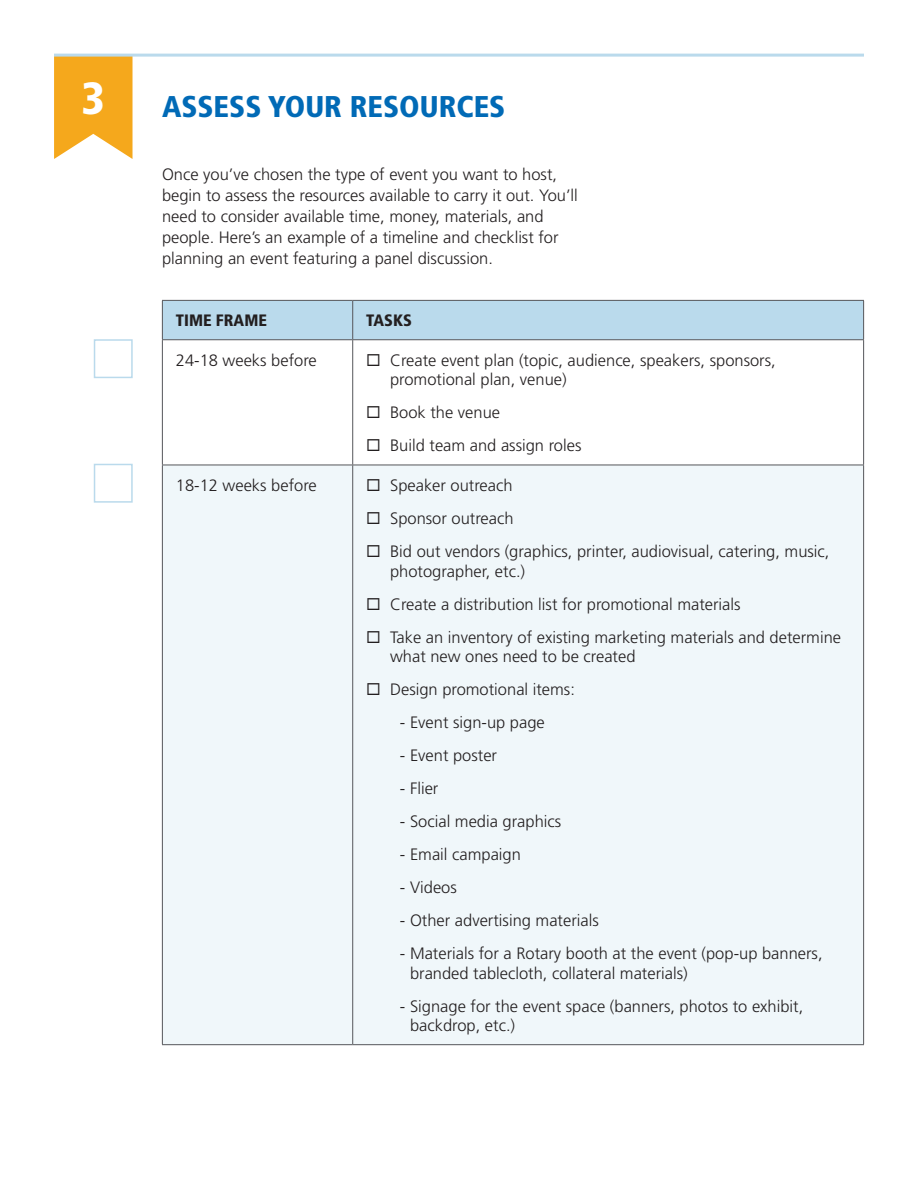
<style>
.page{position:relative;width:918px;height:1188px;background:#fff}
.page>*{position:absolute;margin:0;border:0;box-sizing:border-box;transform-origin:0 0}
.t1{font:900 condensed 45px "Frutiger LT Std";color:#fff}
.t2{font:900 condensed 30px "Frutiger LT Std";color:#016ab6}
.t3{font:300 16.5px/19.5px "Frutiger LT Std";color:#231f20}
.t4{font:900 condensed 16.5px "Frutiger LT Std";color:#231f20}
</style>
<div class="page">
<svg style="left:54px;top:57px;width:79px;height:102px;background:#f6b339"></svg>
<hr style="left:54px;top:54px;width:810px;height:3px;background:#badaec">
<div style="left:163px;top:301px;width:700px;height:38px;background:#badaec"></div>
<div style="left:163px;top:466px;width:700px;height:578px;background:#f0f7fa"></div>
<hr style="left:162px;top:300px;width:191px;height:1px;background:#55565a">
<hr style="left:162px;top:301px;width:1px;height:38px;background:#55565a">
<hr style="left:353px;top:300px;width:511px;height:1px;background:#55565a">
<hr style="left:352px;top:301px;width:1px;height:38px;background:#55565a">
<hr style="left:863px;top:301px;width:1px;height:38px;background:#55565a">
<hr style="left:162px;top:339px;width:191px;height:1px;background:#55565a">
<hr style="left:162px;top:340px;width:1px;height:125px;background:#55565a">
<hr style="left:353px;top:339px;width:511px;height:1px;background:#55565a">
<hr style="left:352px;top:340px;width:1px;height:125px;background:#55565a">
<hr style="left:863px;top:340px;width:1px;height:125px;background:#55565a">
<hr style="left:162px;top:465px;width:191px;height:1px;background:#55565a">
<hr style="left:162px;top:465px;width:1px;height:579px;background:#55565a">
<hr style="left:353px;top:465px;width:511px;height:1px;background:#55565a">
<hr style="left:352px;top:465px;width:1px;height:579px;background:#55565a">
<hr style="left:863px;top:465px;width:1px;height:579px;background:#55565a">
<hr style="left:162px;top:1044px;width:191px;height:1px;background:#55565a">
<hr style="left:353px;top:1044px;width:511px;height:1px;background:#55565a">
<div style="left:94px;top:339px;width:39px;height:39px;border:2px solid #badaec"></div>
<div style="left:94px;top:464px;width:39px;height:39px;border:2px solid #badaec"></div>
<h1 class="t1" style="left:82px;top:72px;width:25px">3</h1>
<h2 class="t2" style="left:162px;top:89px;width:345px">ASSESS YOUR RESOURCES</h2>
<p class="t3" style="left:162px;top:164px;width:417px;line-height:21px">Once you’ve chosen the type of event you want to host, begin to assess the resources available to carry it out. You’ll need to consider available time, money, materials, and people. Here’s an example of a timeline and checklist for planning an event featuring a panel discussion.</p>
<p class="t4" style="left:176px;top:311px;width:93px">TIME FRAME</p>
<p class="t4" style="left:366px;top:311px;width:47px">TASKS</p>
<p class="t3" style="left:176px;top:350px;width:142px">24-18 weeks before</p>
<p class="t3" style="left:390px;top:351px;width:387px;text-indent:-24px">◻ Create event plan (topic, audience, speakers, sponsors, promotional plan, venue)</p>
<p class="t3" style="left:366px;top:403px;width:135px">◻ Book the venue</p>
<p class="t3" style="left:366px;top:436px;width:217px">◻ Build team and assign roles</p>
<p class="t3" style="left:176px;top:476px;width:142px">18-12 weeks before</p>
<p class="t3" style="left:366px;top:476px;width:148px">◻ Speaker outreach</p>
<p class="t3" style="left:366px;top:509px;width:149px">◻ Sponsor outreach</p>
<p class="t3" style="left:390px;top:542px;width:441px;text-indent:-24px">◻ Bid out vendors (graphics, printer, audiovisual, catering, music, photographer, etc.)</p>
<p class="t3" style="left:366px;top:594px;width:376px">◻ Create a distribution list for promotional materials</p>
<p class="t3" style="left:390px;top:627px;width:453px;text-indent:-24px">◻ Take an inventory of existing marketing materials and determine what new ones need to be created</p>
<p class="t3" style="left:366px;top:680px;width:210px">◻ Design promotional items:</p>
<p class="t3" style="left:400px;top:713px;width:146px">- Event sign-up page</p>
<p class="t3" style="left:400px;top:746px;width:99px">- Event poster</p>
<p class="t3" style="left:400px;top:779px;width:40px">- Flier</p>
<p class="t3" style="left:400px;top:812px;width:163px">- Social media graphics</p>
<p class="t3" style="left:400px;top:845px;width:122px">- Email campaign</p>
<p class="t3" style="left:400px;top:878px;width:58px">- Videos</p>
<p class="t3" style="left:400px;top:911px;width:200px">- Other advertising materials</p>
<p class="t3" style="left:410px;top:944px;width:414px;text-indent:-10px">- Materials for a Rotary booth at the event (pop-up banners, branded tablecloth, collateral materials)</p>
<p class="t3" style="left:410px;top:996px;width:395px;text-indent:-10px">- Signage for the event space (banners, photos to exhibit, backdrop, etc.)</p>
</div>
